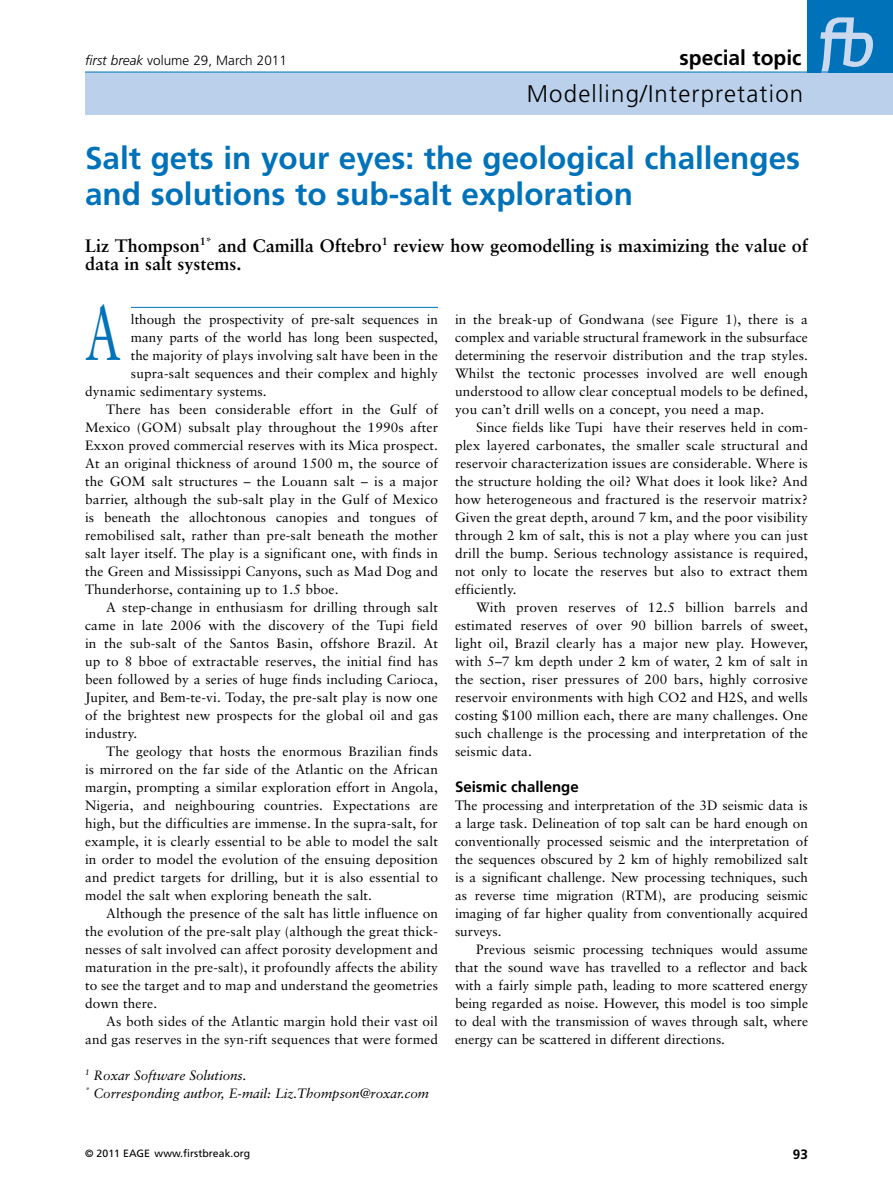
<style>
.page{position:relative;width:893px;height:1191px;background:#fff}
.page>*{position:absolute;margin:0;border:0;box-sizing:border-box;transform-origin:0 0}
._03-FB_Brood_lijn{font:76.8px "Sabon";color:#0072ba;scale:.65 1}
._00_Kop_21{font:700 31.5px/36px "Frutiger";color:#0072ba}
.t1{font:300 24px "Frutiger";letter-spacing:.05em;color:#000}
.t2{font:700 21px "Frutiger";color:#000}
._01-Intro{font:700 18px/18px "Sabon";color:#000}
._01-Tussenkop{font:700 15px "Frutiger";color:#000}
._04b-broodtekst_3-ko{font:13.5px/18px "Sabon";letter-spacing:.01em;color:#000;text-align:justify}
._03-FB_Brood_lijn-2{font:13.5px "Sabon";letter-spacing:.01em;color:#000}
._04b-broodtekst_3-ko-2{font:italic 13.5px "Sabon";letter-spacing:-.005em;color:#000}
.t3{font:300 13.5px "Frutiger";color:#000}
.t4{font:700 13.5px "Frutiger";color:#000}
.t5{font:10.5px "Frutiger";color:#000}
.s1{font-style:italic}
</style>
<div class="page">
<div style="left:85px;top:72px;width:808px;height:43px;background:#bbd1eb"></div>
<div style="left:808px;top:0;width:85px;height:72px;background:#0072ba"></div>
<svg style="left:820px;top:17px;width:53px;height:55px"></svg>
<hr style="left:85px;top:72px;width:808px;height:1px;background:#0072ba">
<hr style="left:131px;top:307px;width:307px;height:1px;background:#0072ba">
<p class="t3" style="left:85px;top:52px;width:203px"><span class="s1">first break</span> volume 29, March 2011</p>
<p class="t2" style="left:680px;top:45px;width:123px">special topic</p>
<p class="t1" style="left:527px;top:80px;width:278px">Modelling/Interpretation</p>
<p class="_00_Kop_21" style="left:85px;top:139px;width:717px">Salt gets in your eyes: the geological challenges and solutions to sub-salt exploration</p>
<p class="_01-Intro" style="left:85px;top:236px;width:724px">Liz Thompson<sup>1*</sup> and Camilla Oftebro<sup>1</sup> review how geomodelling is maximizing the value of data in salt systems.</p>
<p class="_03-FB_Brood_lijn" style="left:85px;top:288px;width:57px">A</p>
<p class="_03-FB_Brood_lijn-2" style="left:131px;top:311px;width:308px">lthough the prospectivity of pre-salt sequences in</p>
<p class="_04b-broodtekst_3-ko" style="left:455px;top:310px;width:354px">in the break-up of Gondwana (see Figure 1), there is a complex and variable structural framework in the subsurface determining the reservoir distribution and the trap styles.<br>Whilst the tectonic processes involved are well enough understood to allow clear conceptual models to be defined, you can’t drill wells on a concept, you need a map.</p>
<p class="_04b-broodtekst_3-ko" style="left:455px;top:418px;width:354px;text-indent:21px">Since fields like Tupi have their reserves held in com&shy;plex layered carbonates, the smaller scale structural and reservoir characterization issues are considerable. Where is the structure holding the oil? What does it look like? And how heterogeneous and fractured is the reservoir matrix?<br>Given the great depth, around 7 km, and the poor visibility through 2 km of salt, this is not a play where you can just drill the bump. Serious technology assistance is required, not only to locate the reserves but also to extract them efficiently.</p>
<p class="_04b-broodtekst_3-ko" style="left:455px;top:598px;width:354px;text-indent:21px">With proven reserves of 12.5 billion barrels and estimated reserves of over 90 billion barrels of sweet, light oil, Brazil clearly has a major new play. However, with 5–7 km depth under 2 km of water, 2 km of salt in the section, riser pressures of 200 bars, highly corrosive reservoir environments with high CO2 and H2S, and wells costing $100 million each, there are many challenges. One such challenge is the processing and interpretation of the seismic data.</p>
<p class="_01-Tussenkop" style="left:455px;top:778px;width:125px">Seismic challenge</p>
<p class="_04b-broodtekst_3-ko" style="left:455px;top:796px;width:354px">The processing and interpretation of the 3D seismic data is a large task. Delineation of top salt can be hard enough on conventionally processed seismic and the interpretation of the sequences obscured by 2 km of highly remobilized salt is a significant challenge. New processing techniques, such as reverse time migration (RTM), are producing seismic imaging of far higher quality from conventionally acquired surveys.</p>
<p class="_04b-broodtekst_3-ko" style="left:455px;top:940px;width:354px;text-indent:21px">Previous seismic processing techniques would assume that the sound wave has travelled to a reflector and back with a fairly simple path, leading to more scattered energy being regarded as noise. However, this model is too simple to deal with the transmission of waves through salt, where energy can be scattered in different directions.</p>
<p class="_03-FB_Brood_lijn-2" style="left:131px;top:329px;width:308px">many parts of the world has long been suspected,</p>
<p class="_03-FB_Brood_lijn-2" style="left:131px;top:347px;width:308px">the majority of plays involving salt have been in the</p>
<p class="_03-FB_Brood_lijn-2" style="left:131px;top:365px;width:309px">supra-salt sequences and their complex and highly</p>
<p class="_03-FB_Brood_lijn-2" style="left:85px;top:383px;width:183px">dynamic sedimentary systems.</p>
<p class="_04b-broodtekst_3-ko" style="left:85px;top:400px;width:354px;text-indent:21px">There has been considerable effort in the Gulf of Mexico (GOM) subsalt play throughout the 1990s after Exxon proved commercial reserves with its Mica prospect.<br>At an original thickness of around 1500 m, the source of the GOM salt structures – the Louann salt – is a major barrier, although the sub-salt play in the Gulf of Mexico is beneath the allochtonous canopies and tongues of remobilised salt, rather than pre-salt beneath the mother salt layer itself. The play is a significant one, with finds in the Green and Mississippi Canyons, such as Mad Dog and Thunderhorse, containing up to 1.5 bboe.</p>
<p class="_04b-broodtekst_3-ko" style="left:85px;top:598px;width:354px;text-indent:21px">A step-change in enthusiasm for drilling through salt came in late 2006 with the discovery of the Tupi field in the sub-salt of the Santos Basin, offshore Brazil. At up to 8 bboe of extractable reserves, the initial find has been followed by a series of huge finds including Carioca, Jupiter, and Bem-te-vi. Today, the pre-salt play is now one of the brightest new prospects for the global oil and gas industry.</p>
<p class="_04b-broodtekst_3-ko" style="left:85px;top:742px;width:354px;text-indent:21px">The geology that hosts the enormous Brazilian finds is mirrored on the far side of the Atlantic on the African margin, prompting a similar exploration effort in Angola, Nigeria, and neighbouring countries. Expectations are high, but the difficulties are immense. In the supra-salt, for example, it is clearly essential to be able to model the salt in order to model the evolution of the ensuing deposition and predict targets for drilling, but it is also essential to model the salt when exploring beneath the salt.</p>
<p class="_04b-broodtekst_3-ko" style="left:85px;top:904px;width:354px;text-indent:21px">Although the presence of the salt has little influence on the evolution of the pre-salt play (although the great thick&shy;nesses of salt involved can affect porosity development and maturation in the pre-salt), it profoundly affects the ability to see the target and to map and understand the geometries down there.</p>
<p class="_04b-broodtekst_3-ko" style="left:85px;top:1012px;width:354px;text-align:right">As both sides of the Atlantic margin hold their vast oil and gas reserves in the syn-rift sequences that were formed</p>
<p class="_04b-broodtekst_3-ko-2" style="left:85px;top:1067px;width:163px"><sup>1</sup> Roxar Software Solutions.</p>
<p class="_04b-broodtekst_3-ko-2" style="left:85px;top:1085px;width:346px"><sup>*</sup> Corresponding author, E-mail: Liz.Thompson@roxar.com</p>
<p class="t5" style="left:85px;top:1146px;width:167px">© 2011 EAGE www.firstbreak.org</p>
<p class="t4" style="left:793px;top:1146px;width:17px">93</p>
</div>
